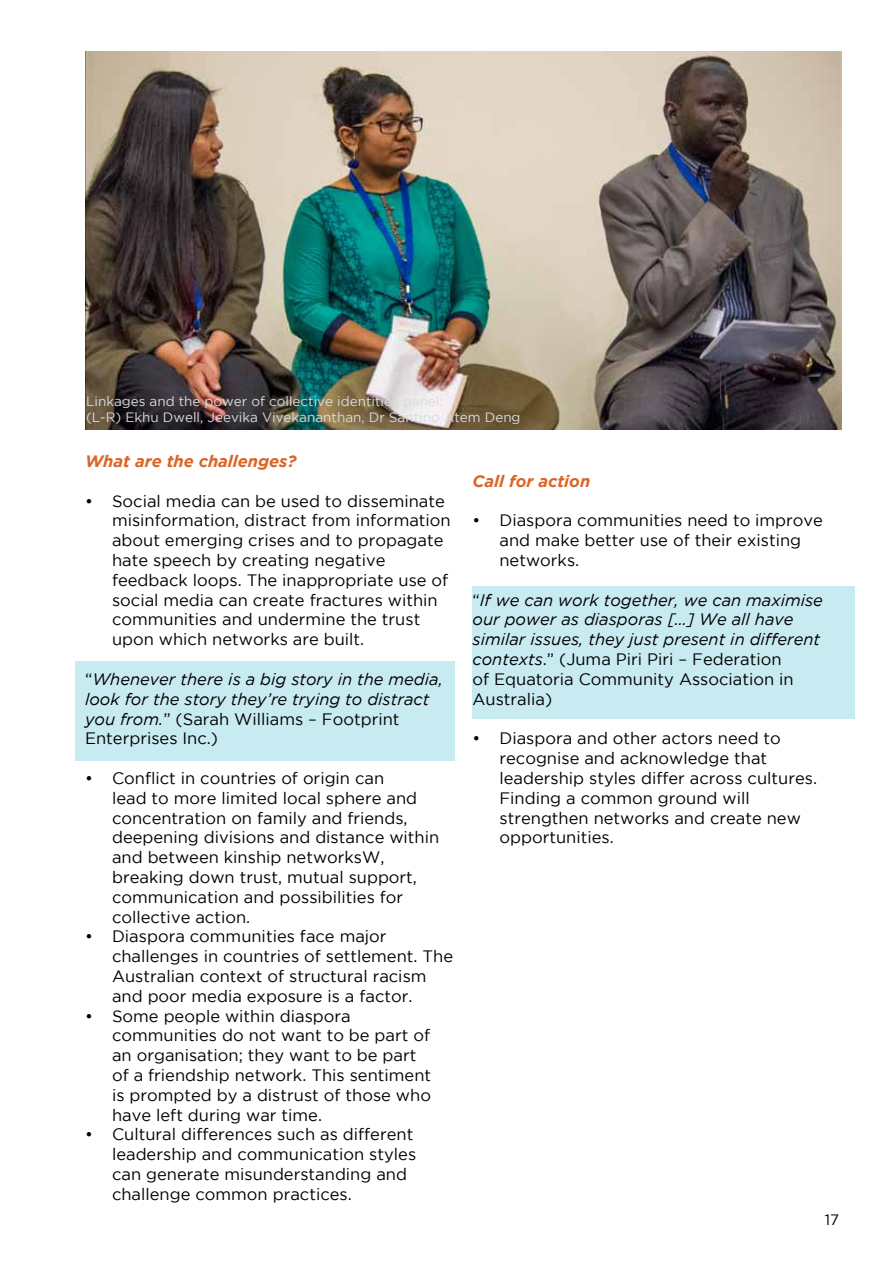
<style>
.page{position:relative;width:893px;height:1263px;background:#fff}
.page>*{position:absolute;margin:0;border:0;box-sizing:border-box;transform-origin:0 0}
.t1{font:16.5px/19.8px "Gotham";color:#000}
.t2{font:italic 16.5px/19.8px "Gotham";color:#000}
.t3{font:italic 700 16.5px "Gotham";color:#db6527}
.t4{font:15px "Gotham";color:#000}
.t5{font:13.5px/16.2px "Gotham";color:#dadbdc}
.s1{font-style:normal}
</style>
<div class="page">
<div style="left:472px;top:586px;width:383px;height:133px;background:#c8eaf1"></div>
<div style="left:75px;top:661px;width:379px;height:100px;background:#c8eaf1"></div>
<img style="left:85px;top:51px;width:757px;height:378px">
<p class="t5" style="left:86px;top:393px;width:436px">Linkages and the power of collective identities panel:<br>(L-R) Ekhu Dwell, Jeevika Vivekananthan, Dr Santino Atem Deng</p>
<p class="t3" style="left:85px;top:452px;width:213px">What are the challenges?</p>
<p class="t1" style="left:112px;top:491px;width:340px;text-indent:-27px">• Social media can be used to disseminate misinformation, distract from information about emerging crises and to propagate hate speech by creating negative feedback loops. The inappropriate use of social media can create fractures within communities and undermine the trust upon which networks are built.</p>
<p class="t2" style="left:85px;top:669px;width:359px"><span class="s1">“</span>Whenever there is a big story in the media, look for the story they’re trying to distract you from.<span class="s1">” (Sarah Williams – Footprint Enterprises Inc.)</span></p>
<p class="t1" style="left:112px;top:768px;width:329px;text-indent:-27px">• Conflict in countries of origin can<br>lead to more limited local sphere and concentration on family and friends, deepening divisions and distance within and between kinship networksW, breaking down trust, mutual support, communication and possibilities for collective action.</p>
<p class="t1" style="left:112px;top:926px;width:343px;text-indent:-27px">• Diaspora communities face major challenges in countries of settlement. The Australian context of structural racism and poor media exposure is a factor.</p>
<p class="t1" style="left:112px;top:1005px;width:321px;text-indent:-27px">• Some people within diaspora communities do not want to be part of an organisation; they want to be part of a friendship network. This sentiment is prompted by a distrust of those who have left during war time.</p>
<p class="t1" style="left:112px;top:1124px;width:306px;text-indent:-27px">• Cultural differences such as different leadership and communication styles can generate misunderstanding and challenge common practices.</p>
<p class="t3" style="left:472px;top:471px;width:119px">Call for action</p>
<p class="t1" style="left:499px;top:510px;width:325px;text-indent:-27px">• Diaspora communities need to improve and make better use of their existing networks.</p>
<p class="t2" style="left:472px;top:590px;width:352px"><span class="s1">“</span>If we can work together, we can maximise our power as diasporas […] We all have similar issues, they just present in different contexts<span class="s1">.” (Juma Piri Piri – Federation<br>of Equatoria Community Association in Australia)</span></p>
<p class="t1" style="left:499px;top:728px;width:319px;text-indent:-27px">• Diaspora and other actors need to recognise and acknowledge that leadership styles differ across cultures.<br>Finding a common ground will strengthen networks and create new opportunities.</p>
<p class="t4" style="left:825px;top:1211px;width:16px">17</p>
</div>
